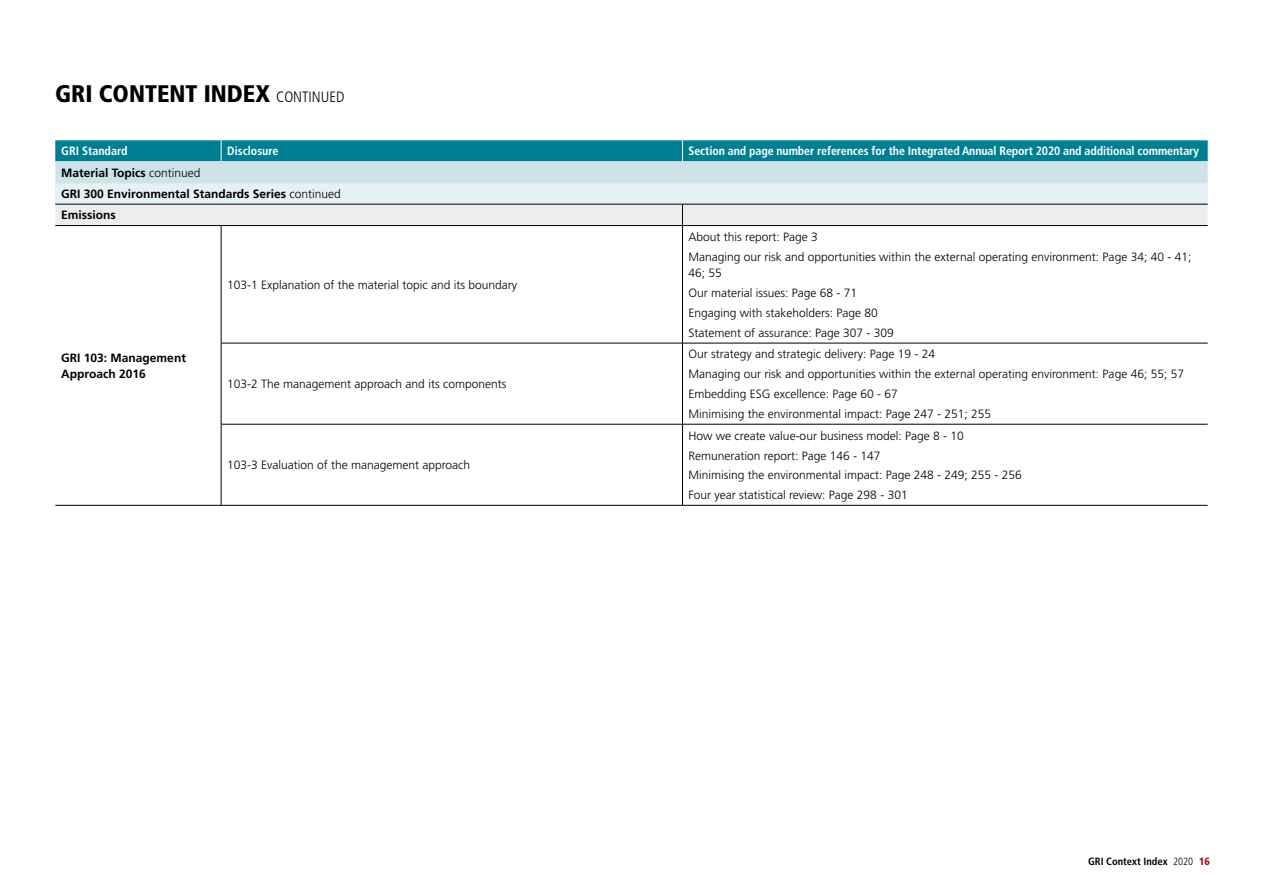
<style>
.page{position:relative;width:1263px;height:893px;background:#fff}
.page>*{position:absolute;margin:0;border:0;box-sizing:border-box;transform-origin:0 0}
.Main_heading{font:900 condensed 24px "Frutiger";color:#000}
.Body_copy{font:300 12px/16.5px "Frutiger";color:#000}
.Body_copy-2{font:700 condensed 12px "Frutiger";letter-spacing:-.01em;color:#fff}
.Body_copy-3{font:700 12px/16.5px "Frutiger";color:#000}
.t1{font:700 condensed 10.5px "Frutiger";color:#000}
.s1{font-weight:300;font-size:15px}
.s2{font-weight:300}
.s3{font-weight:900;color:#a20f2b}
</style>
<div class="page">
<div style="left:55px;top:183px;width:1153px;height:21px;background:#e6f1f5"></div>
<hr style="left:221px;top:343px;width:461px;height:1px;background:#000">
<hr style="left:682px;top:343px;width:526px;height:1px;background:#000">
<hr style="left:221px;top:424px;width:461px;height:1px;background:#000">
<hr style="left:682px;top:424px;width:526px;height:1px;background:#000">
<svg style="left:55px;top:204px;width:1153px;height:22px;background:#dbdbdb"></svg>
<hr style="left:682px;top:226px;width:1px;height:117px;background:#000">
<hr style="left:682px;top:343px;width:1px;height:81px;background:#000">
<hr style="left:682px;top:424px;width:1px;height:81px;background:#000">
<svg style="left:55px;top:140px;width:1153px;height:42px;background:#68b2be"></svg>
<hr style="left:221px;top:226px;width:1px;height:117px;background:#000">
<hr style="left:221px;top:343px;width:1px;height:81px;background:#000">
<hr style="left:221px;top:424px;width:1px;height:81px;background:#000">
<hr style="left:55px;top:182px;width:166px;height:1px;background:#d5decb">
<hr style="left:221px;top:182px;width:461px;height:1px;background:#d5decb">
<hr style="left:682px;top:182px;width:526px;height:1px;background:#d5decb">
<hr style="left:55px;top:505px;width:166px;height:1px;background:#000">
<hr style="left:221px;top:505px;width:461px;height:1px;background:#000">
<hr style="left:682px;top:505px;width:526px;height:1px;background:#000">
<p class="Main_heading" style="left:55px;top:79px;width:291px">GRI CONTENT INDEX <span class="s1">CONTINUED</span></p>
<p class="Body_copy-2" style="left:61px;top:144px;width:68px">GRI Standard</p>
<p class="Body_copy-2" style="left:227px;top:144px;width:53px">Disclosure</p>
<p class="Body_copy-2" style="left:688px;top:144px;width:512px">Section and page number references for the Integrated Annual Report 2020 and additional commentary</p>
<p class="Body_copy-3" style="left:61px;top:164px;width:141px">Material Topics <span class="s2">continued</span></p>
<p class="Body_copy-3" style="left:61px;top:186px;width:281px">GRI 300 Environmental Standards Series <span class="s2">continued</span></p>
<p class="Body_copy-3" style="left:61px;top:207px;width:56px">Emissions</p>
<p class="Body_copy-3" style="left:61px;top:349px;width:126px">GRI 103: Management<br>Approach 2016</p>
<p class="Body_copy" style="left:227px;top:277px;width:292px">103-1 Explanation of the material topic and its boundary</p>
<p class="Body_copy" style="left:227px;top:376px;width:281px">103-2 The management approach and its components</p>
<p class="Body_copy" style="left:227px;top:457px;width:245px">103-3 Evaluation of the management approach</p>
<p class="Body_copy" style="left:688px;top:229px;width:131px">About this report: Page 3</p>
<p class="Body_copy" style="left:688px;top:248px;width:504px">Managing our risk and opportunities within the external operating environment: Page 34; 40 - 41;<br>46; 55</p>
<p class="Body_copy" style="left:688px;top:285px;width:170px">Our material issues: Page 68 - 71</p>
<p class="Body_copy" style="left:688px;top:305px;width:191px">Engaging with stakeholders: Page 80</p>
<p class="Body_copy" style="left:688px;top:325px;width:207px">Statement of assurance: Page 307 - 309</p>
<p class="Body_copy" style="left:688px;top:346px;width:248px">Our strategy and strategic delivery: Page 19 - 24</p>
<p class="Body_copy" style="left:688px;top:366px;width:497px">Managing our risk and opportunities within the external operating environment: Page 46; 55; 57</p>
<p class="Body_copy" style="left:688px;top:386px;width:211px">Embedding ESG excellence: Page 60 - 67</p>
<p class="Body_copy" style="left:688px;top:406px;width:304px">Minimising the environmental impact: Page 247 - 251; 255</p>
<p class="Body_copy" style="left:688px;top:427px;width:277px">How we create value-our business model: Page 8 - 10</p>
<p class="Body_copy" style="left:688px;top:447px;width:193px">Remuneration report: Page 146 - 147</p>
<p class="Body_copy" style="left:688px;top:467px;width:335px">Minimising the environmental impact: Page 248 - 249; 255 - 256</p>
<p class="Body_copy" style="left:688px;top:487px;width:221px">Four year statistical review: Page 298 - 301</p>
<p class="t1" style="left:1088px;top:855px;width:123px">GRI Context Index <span class="s2">2020</span> <span class="s3">16</span></p>
</div>
